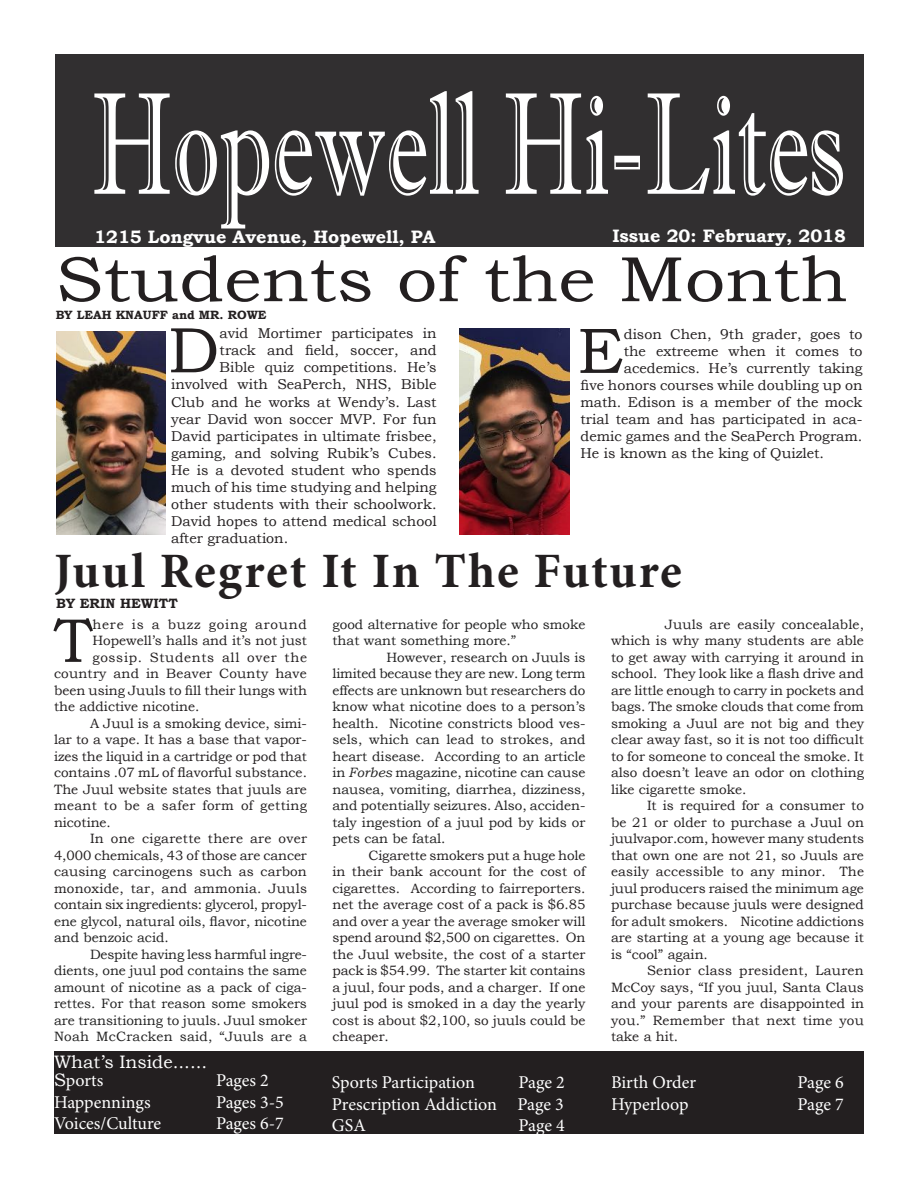
<style>
.page{position:relative;width:918px;height:1188px;background:#fff}
.page>*{position:absolute;margin:0;border:0;box-sizing:border-box;transform-origin:0 0}
.t1{font:145.5px "Imprint MT Shadow";color:#fff;scale:.65 1}
.t2{font:64.5px "Bookman Old Style";color:#231f20}
.t3{font:64.05px "Bookman Old Style";color:#231f20;scale:1.12 1}
.t4{font:61.95px "Bookman Old Style";color:#231f20}
.t5{font:700 49.5px "Minion Pro";letter-spacing:.035em;color:#231f20}
.t6{font:18px/21.6px "Minion Pro";letter-spacing:-.005em;color:#fff;text-align:justify}
.t7{font:700 18px "Bookman Old Style";color:#fff}
.t8{font:18px "Bookman Old Style";color:#fff}
.t9{font:14.25px "Bookman Old Style";color:#231f20}
.t10{font:13.5px/16.5px "Bookman Old Style";color:#231f20;text-align:justify}
.t11{font:13.5px/16.5px "Bookman Old Style";color:#222}
.t12{font:13.5px "Bookman Old Style";letter-spacing:.02em;color:#231f20}
.t13{font:13.5px "Bookman Old Style";letter-spacing:.025em;color:#231f20}
.t14{font:13.5px "Bookman Old Style";letter-spacing:.02em;color:#222}
.t15{font:13.5px "Bookman Old Style";letter-spacing:.05em;color:#231f20}
.t16{font:13.5px "Bookman Old Style";letter-spacing:.06em;color:#231f20}
.t17{font:700 13.5px "Bookman Old Style";color:#231f20}
.t18{font:700 12px "Bookman Old Style";color:#231f20}
.s1{font-style:italic}
.s2{color:#222}
.s3{font-family:"Bookman Old Style"}
</style>
<div class="page">
<div style="left:56px;top:54px;width:808px;height:193px;background:#312f30"></div>
<div style="left:54px;top:1052px;width:253px;height:82px;background:#231f20"></div>
<div style="left:332px;top:1052px;width:253px;height:82px;background:#231f20"></div>
<div style="left:611px;top:1052px;width:253px;height:82px;background:#231f20"></div>
<div style="left:306px;top:1052px;width:26px;height:82px;background:#231f20"></div>
<div style="left:585px;top:1052px;width:26px;height:82px;background:#231f20"></div>
<img style="left:460px;top:328px;width:109px;height:207px">
<img style="left:56px;top:332px;width:110px;height:203px">
<h1 class="t1" style="left:92px;top:59px;width:1160px">Hopewell Hi-Lites</h1>
<h3 class="t7" style="left:94px;top:224px;width:343px">1215 Longvue Avenue, Hopewell, PA</h3>
<h3 class="t7" style="left:612px;top:223px;width:235px">Issue 20: February, 2018</h3>
<h3 class="t3" style="left:56px;top:238px;width:709px">Students of the Month</h3>
<p class="t18" style="left:56px;top:306px;width:212px">BY LEAH KNAUFF and MR. ROWE</p>
<h2 class="t2" style="left:168px;top:308px;width:53px">D</h2>
<p class="t9" style="left:220px;top:324px;width:219px">avid Mortimer participates in</p>
<h2 class="t2" style="left:577px;top:309px;width:48px">E</h2>
<p class="t9" style="left:624px;top:325px;width:240px">dison Chen, 9th grader, goes to</p>
<p class="t9" style="left:220px;top:341px;width:218px">track and field, soccer, and</p>
<p class="t9" style="left:220px;top:358px;width:218px">Bible quiz competitions. He’s</p>
<p class="t9" style="left:171px;top:375px;width:267px">involved with SeaPerch, NHS, Bible</p>
<p class="t9" style="left:171px;top:392px;width:267px">Club and he works at Wendy’s. Last</p>
<p class="t9" style="left:171px;top:409px;width:267px">year David won soccer MVP. For fun</p>
<p class="t9" style="left:171px;top:427px;width:267px">David participates in ultimate frisbee,</p>
<p class="t9" style="left:171px;top:444px;width:267px">gaming, and solving Rubik’s Cubes.</p>
<p class="t9" style="left:171px;top:461px;width:267px">He is a devoted student who spends</p>
<p class="t9" style="left:171px;top:478px;width:267px">much of his time studying and helping</p>
<p class="t9" style="left:171px;top:495px;width:267px">other students with their schoolwork.</p>
<p class="t9" style="left:171px;top:512px;width:267px">David hopes to attend medical school</p>
<p class="t9" style="left:171px;top:529px;width:119px">after graduation.</p>
<p class="t9" style="left:624px;top:342px;width:240px">the extreeme when it comes to</p>
<p class="t9" style="left:624px;top:359px;width:240px">acedemics. He’s currently taking</p>
<p class="t9" style="left:580px;top:376px;width:283px">five honors courses while doubling up on</p>
<p class="t9" style="left:580px;top:393px;width:284px">math. Edison is a member of the mock</p>
<p class="t9" style="left:580px;top:410px;width:284px">trial team and has participated in aca-</p>
<p class="t9" style="left:580px;top:427px;width:283px">demic games and the SeaPerch Program.</p>
<p class="t9" style="left:580px;top:444px;width:245px">He is known as the king of Quizlet.</p>
<h3 class="t5" style="left:54px;top:537px;width:629px">Juul Regret It In The Future</h3>
<p class="t17" style="left:56px;top:594px;width:123px">BY ERIN HEWITT</p>
<h3 class="t4" style="left:54px;top:600px;width:40px">T</h3>
<p class="t16" style="left:92px;top:615px;width:216px">here is a buzz going around</p>
<p class="t11" style="left:333px;top:616px;width:255px">good alternative for people who smoke that want something more.”</p>
<p class="t11" style="left:333px;top:649px;width:255px;text-align:justify;text-indent:54px">However, research on Juuls is limited because they are new. Long term effects are unknown but researchers do know what nicotine does to a person’s health. Nicotine constricts blood ves&shy;sels, which can lead to strokes, and heart disease. According to an article in <span class="s1">Forbes</span> magazine, nicotine can cause nausea, vomiting, diarrhea, dizziness, and potentially seizures. Also, acciden&shy;taly ingestion of a juul pod by kids or pets can be fatal.</p>
<p class="t10" style="left:333px;top:847px;width:255px;text-indent:36px">Cigarette smokers put a huge hole in their bank account for the cost of cigarettes. According to fairreporters. net the average cost of a pack is $6.85 and over a year the average smoker will spend around $2,500 on cigarettes. On the Juul website, the cost of a starter pack is $54.99. The starter kit contains a juul, four pods, and a charger. If one juul pod is smoked in a day the yearly cost is about $2,100, so juuls could be cheaper.</p>
<p class="t10" style="left:611px;top:616px;width:255px;text-indent:54px">Juuls are easily concealable, which is why many students are able to get away with carrying it around in school. They look like a flash drive and are little enough to carry in pockets and bags. The smoke clouds that come from smoking a Juul are not big and they clear away fast, so it is not too difficult to for someone to conceal the smoke. It also doesn’t leave an odor on clothing like cigarette smoke.</p>
<p class="t10" style="left:611px;top:798px;width:255px;text-indent:36px">It is required for a consumer to be 21 or older to purchase a Juul on juulvapor.com, however many students that own one are not 21, so Juuls are easily accessible to any minor. The juul producers raised the minimum age purchase because juuls were designed for adult smokers. Nicotine addictions are starting at a young age because it is “cool” again.</p>
<p class="t10" style="left:611px;top:963px;width:255px;text-indent:36px">Senior class president, Lauren McCoy says, “If you juul, Santa Claus and your parents are disappointed in you.” Remember that next time you take a hit.</p>
<p class="t10" style="left:92px;top:633px;width:216px">Hopewell’s halls and it’s not just</p>
<p class="t15" style="left:92px;top:648px;width:216px">gossip. Students all over the</p>
<p class="t12" style="left:54px;top:665px;width:254px">country and in Beaver County have</p>
<p class="t10" style="left:54px;top:682px;width:255px">been using Juuls to fill their lungs with</p>
<p class="t10" style="left:54px;top:699px;width:147px">the addictive nicotine.</p>
<p class="t10" style="left:90px;top:715px;width:219px">A Juul is a smoking device, simi-</p>
<p class="t10" style="left:54px;top:732px;width:255px">lar to a vape. It has a base that vapor-</p>
<p class="t10" style="left:54px;top:748px;width:255px">izes the liquid in a cartridge or pod that</p>
<p class="t10" style="left:54px;top:765px;width:254px">contains .07 mL of flavorful substance.</p>
<p class="t10" style="left:54px;top:781px;width:254px">The Juul website states that juuls are</p>
<p class="t13" style="left:54px;top:797px;width:255px">meant to be a safer form of getting</p>
<p class="t10" style="left:54px;top:814px;width:58px">nicotine.</p>
<p class="t12" style="left:90px;top:830px;width:219px">In one cigarette there are over</p>
<p class="t10" style="left:54px;top:847px;width:254px">4,000 chemicals, 43 of those are cancer</p>
<p class="t10" style="left:54px;top:864px;width:254px">causing carcinogens such as carbon</p>
<p class="t10" style="left:54px;top:880px;width:255px">monoxide, tar, and ammonia. Juuls</p>
<p class="t10" style="left:54px;top:897px;width:255px">contain six ingredients: <span class="s2">glycerol, propyl-</span></p>
<p class="t11" style="left:54px;top:913px;width:254px">ene glycol, natural oils, flavor, nicotine</p>
<p class="t11" style="left:54px;top:930px;width:116px">and benzoic acid.</p>
<p class="t11" style="left:90px;top:946px;width:219px">Despite having less harmful ingre-</p>
<p class="t11" style="left:54px;top:963px;width:254px">dients, one juul pod contains the same</p>
<p class="t11" style="left:54px;top:979px;width:255px">amount of nicotine as a pack of ciga-</p>
<p class="t11" style="left:54px;top:996px;width:254px">rettes. For that reason some smokers</p>
<p class="t11" style="left:54px;top:1012px;width:254px">are transitioning to juuls. Juul smoker</p>
<p class="t14" style="left:54px;top:1028px;width:254px">Noah McCracken said, “Juuls are a</p>
<h3 class="t8" style="left:54px;top:1050px;width:155px">What’s Inside......</h3>
<h3 class="t6" style="left:54px;top:1070px;width:51px"><span class="s3">S</span>ports</h3>
<h3 class="t6" style="left:216px;top:1070px;width:54px">Pages 2</h3>
<h3 class="t6" style="left:54px;top:1091px;width:98px">Happennings</h3>
<h3 class="t6" style="left:216px;top:1091px;width:69px">Pages 3-5</h3>
<h3 class="t6" style="left:54px;top:1113px;width:109px">Voices/Culture</h3>
<h3 class="t6" style="left:216px;top:1113px;width:69px">Pages 6-7</h3>
<h3 class="t6" style="left:332px;top:1072px;width:145px">Sports Participation</h3>
<h3 class="t6" style="left:332px;top:1072px;width:234px;text-indent:187px">Page 2<br>Prescription Addiction Page 3<br>GSA</h3>
<h3 class="t6" style="left:519px;top:1115px;width:48px">Page 4</h3>
<h3 class="t6" style="left:611px;top:1072px;width:87px">Birth Order</h3>
<h3 class="t6" style="left:798px;top:1072px;width:48px">Page 6</h3>
<h3 class="t6" style="left:611px;top:1093px;width:79px">Hyperloop</h3>
<h3 class="t6" style="left:798px;top:1093px;width:48px">Page 7</h3>
</div>
